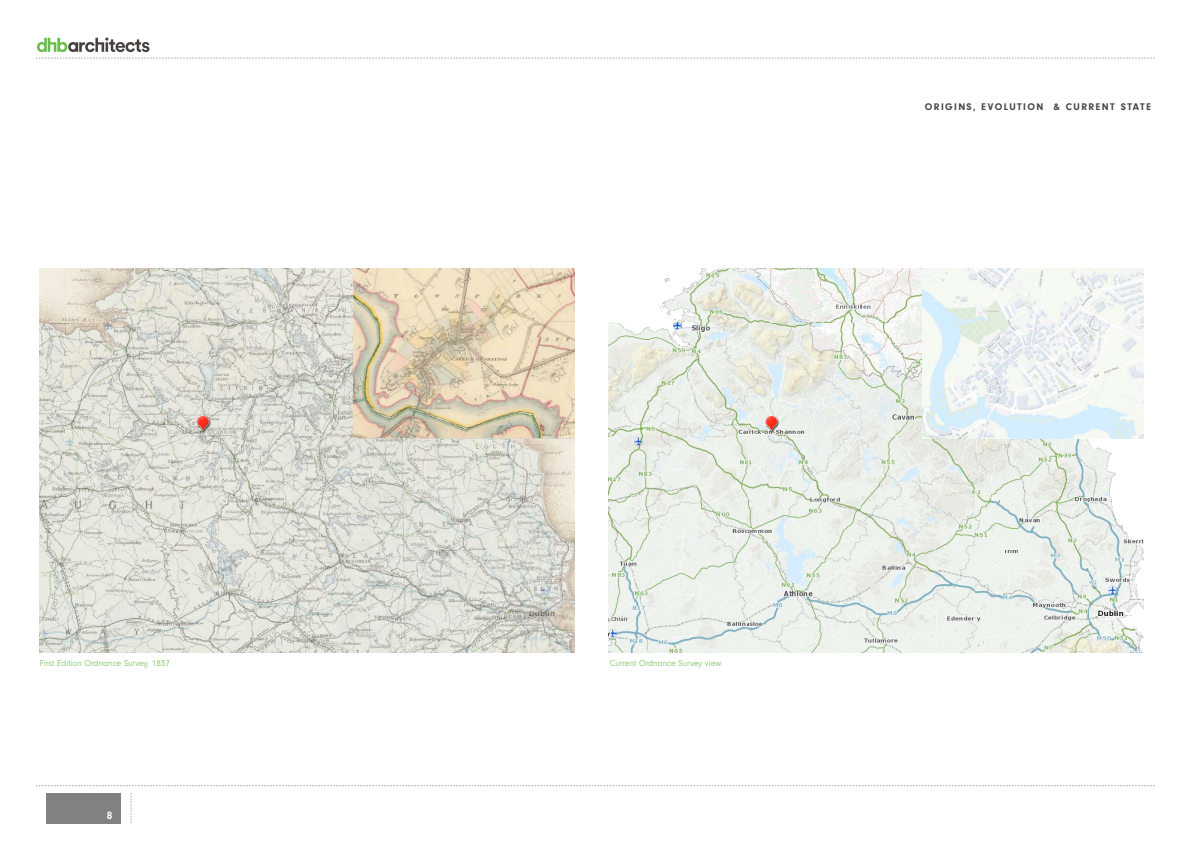
<style>
.page{position:relative;width:1191px;height:842px;background:#fff}
.page>*{position:absolute;margin:0;border:0;box-sizing:border-box;transform-origin:0 0}
.t1{font:700 11px "Neuzeit Gro";color:#fff}
.Contents_heading{font:700 10px "Neuzeit Gro";letter-spacing:.14em;color:#45413e}
.Fig{font:300 9px "Neuzeit Gro";color:#65bc47}
</style>
<div class="page">
<svg style="left:36px;top:58px;width:1119px;height:1px"></svg>
<svg style="left:37px;top:38px;width:112px;height:14px"></svg>
<svg style="left:36px;top:785px;width:1119px;height:1px"></svg>
<svg style="left:131px;top:793px;width:1px;height:30px"></svg>
<div style="left:46px;top:793px;width:75px;height:30px;background:#808281"></div>
<img style="left:40px;top:268px;width:534px;height:384px">
<img style="left:191px;top:409px;width:24px;height:24px">
<img style="left:608px;top:268px;width:535px;height:384px">
<img style="left:759px;top:409px;width:25px;height:24px">
<img style="left:354px;top:268px;width:220px;height:171px">
<img style="left:922px;top:268px;width:221px;height:171px">
<p class="Fig" style="left:40px;top:658px;width:131px">First Edition Ordnance Survey, 1837</p>
<p class="t1" style="left:107px;top:809px;width:7px">8</p>
<p class="Contents_heading" style="left:924px;top:102px;width:228px">ORIGINS, EVOLUTION &amp; CURRENT STATE</p>
<p class="Fig" style="left:610px;top:658px;width:113px">Current Ordnance Survey view</p>
</div>
